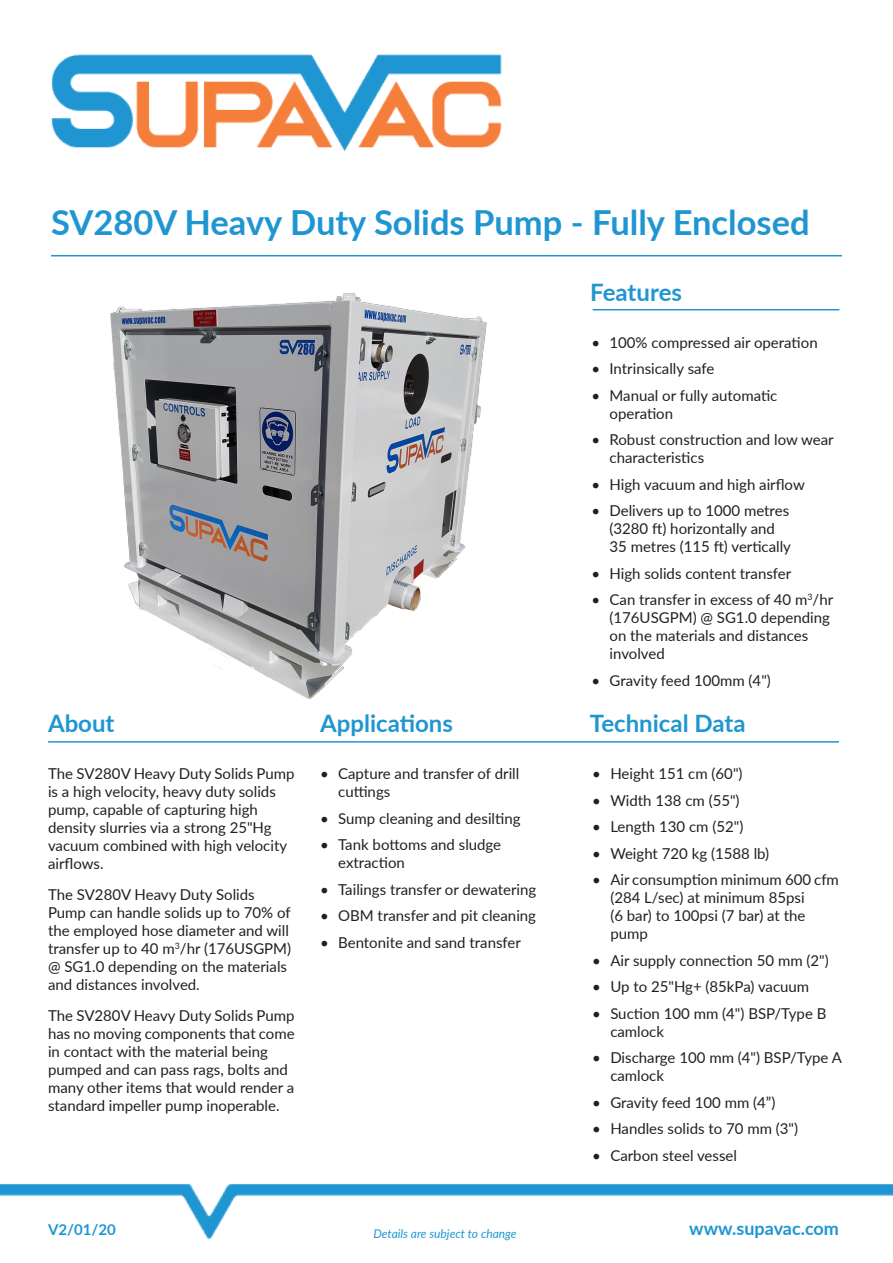
<style>
.page{position:relative;width:893px;height:1263px;background:#fff}
.page>*{position:absolute;margin:0;border:0;box-sizing:border-box;transform-origin:0 0}
.t1{font:700 34.5px "Lato";color:#1f96d1}
.t2{font:700 24px "Lato";color:#1f96d1}
.t3{font:700 18px "Lato";color:#1f96d1}
.t4{font:15px/18px "Lato";color:#231f20}
.t5{font:700 15px "Lato";color:#1f96d1}
.t6{font:italic 12px "Lato";color:#1f96d1}
</style>
<div class="page">
<img style="left:0;top:54px;width:893px;height:1186px">
<h1 class="t1" style="left:51px;top:197px;width:760px">SV280V Heavy Duty Solids Pump - Fully Enclosed</h1>
<h2 class="t2" style="left:590px;top:274px;width:93px">Features</h2>
<p class="t4" style="left:591px;top:332px;width:228px">• 100% compressed air operation</p>
<p class="t4" style="left:591px;top:359px;width:124px">• Intrinsically safe</p>
<p class="t4" style="left:609px;top:385px;width:169px;text-indent:-18px">• Manual or fully automatic operation</p>
<p class="t4" style="left:609px;top:430px;width:226px;text-indent:-18px">• Robust construction and low wear characteristics</p>
<p class="t4" style="left:591px;top:474px;width:215px">• High vacuum and high airflow</p>
<p class="t4" style="left:609px;top:501px;width:183px;text-indent:-18px">• Delivers up to 1000 metres (3280 ft) horizontally and<br>35 metres (115 ft) vertically</p>
<p class="t4" style="left:591px;top:563px;width:201px">• High solids content transfer</p>
<p class="t4" style="left:609px;top:590px;width:225px;text-indent:-18px">• Can transfer in excess of 40 m<sup>3</sup>/hr (176USGPM) @ SG1.0 depending on the materials and distances involved</p>
<p class="t4" style="left:591px;top:670px;width:181px">• Gravity feed 100mm (4")</p>
<h2 class="t2" style="left:48px;top:706px;width:68px">About</h2>
<h2 class="t2" style="left:320px;top:706px;width:134px">Applications</h2>
<h2 class="t2" style="left:590px;top:706px;width:157px">Technical Data</h2>
<p class="t4" style="left:48px;top:764px;width:248px">The SV280V Heavy Duty Solids Pump is a high velocity, heavy duty solids pump, capable of capturing high density slurries via a strong 25"Hg vacuum combined with high velocity airflows.</p>
<p class="t4" style="left:48px;top:885px;width:245px">The SV280V Heavy Duty Solids<br>Pump can handle solids up to 70% of the employed hose diameter and will transfer up to 40 m<sup>3</sup>/hr (176USGPM) @ SG1.0 depending on the materials and distances involved.</p>
<p class="t4" style="left:48px;top:1006px;width:248px">The SV280V Heavy Duty Solids Pump has no moving components that come in contact with the material being pumped and can pass rags, bolts and many other items that would render a standard impeller pump inoperable.</p>
<p class="t4" style="left:338px;top:764px;width:183px;text-indent:-18px">• Capture and transfer of drill cuttings</p>
<p class="t4" style="left:320px;top:809px;width:202px">• Sump cleaning and desilting</p>
<p class="t4" style="left:338px;top:835px;width:165px;text-indent:-18px">• Tank bottoms and sludge extraction</p>
<p class="t4" style="left:320px;top:880px;width:218px">• Tailings transfer or dewatering</p>
<p class="t4" style="left:320px;top:906px;width:217px">• OBM transfer and pit cleaning</p>
<p class="t4" style="left:320px;top:933px;width:202px">• Bentonite and sand transfer</p>
<p class="t4" style="left:592px;top:764px;width:152px">• Height 151 cm (60")</p>
<p class="t4" style="left:592px;top:791px;width:149px">• Width 138 cm (55")</p>
<p class="t4" style="left:592px;top:817px;width:153px">• Length 130 cm (52")</p>
<p class="t4" style="left:592px;top:844px;width:178px">• Weight 720 kg (1588 lb)</p>
<p class="t4" style="left:610px;top:870px;width:230px;text-indent:-18px">• Air consumption minimum 600 cfm (284 L/sec) at minimum 85psi<br>(6 bar) to 100psi (7 bar) at the pump</p>
<p class="t4" style="left:592px;top:951px;width:238px">• Air supply connection 50 mm (2")</p>
<p class="t4" style="left:592px;top:977px;width:218px">• Up to 25"Hg+ (85kPa) vacuum</p>
<p class="t4" style="left:610px;top:1004px;width:218px;text-indent:-18px">• Suction 100 mm (4") BSP/Type B camlock</p>
<p class="t4" style="left:610px;top:1048px;width:233px;text-indent:-18px">• Discharge 100 mm (4") BSP/Type A camlock</p>
<p class="t4" style="left:592px;top:1093px;width:185px">• Gravity feed 100 mm (4”)</p>
<p class="t4" style="left:592px;top:1119px;width:207px">• Handles solids to 70 mm (3")</p>
<p class="t4" style="left:592px;top:1146px;width:146px">• Carbon steel vessel</p>
<p class="t5" style="left:48px;top:1219px;width:69px">V2/01/20</p>
<p class="t6" style="left:373px;top:1225px;width:145px">Details are subject to change</p>
<p class="t3" style="left:689px;top:1215px;width:151px">www.supavac.com</p>
</div>
